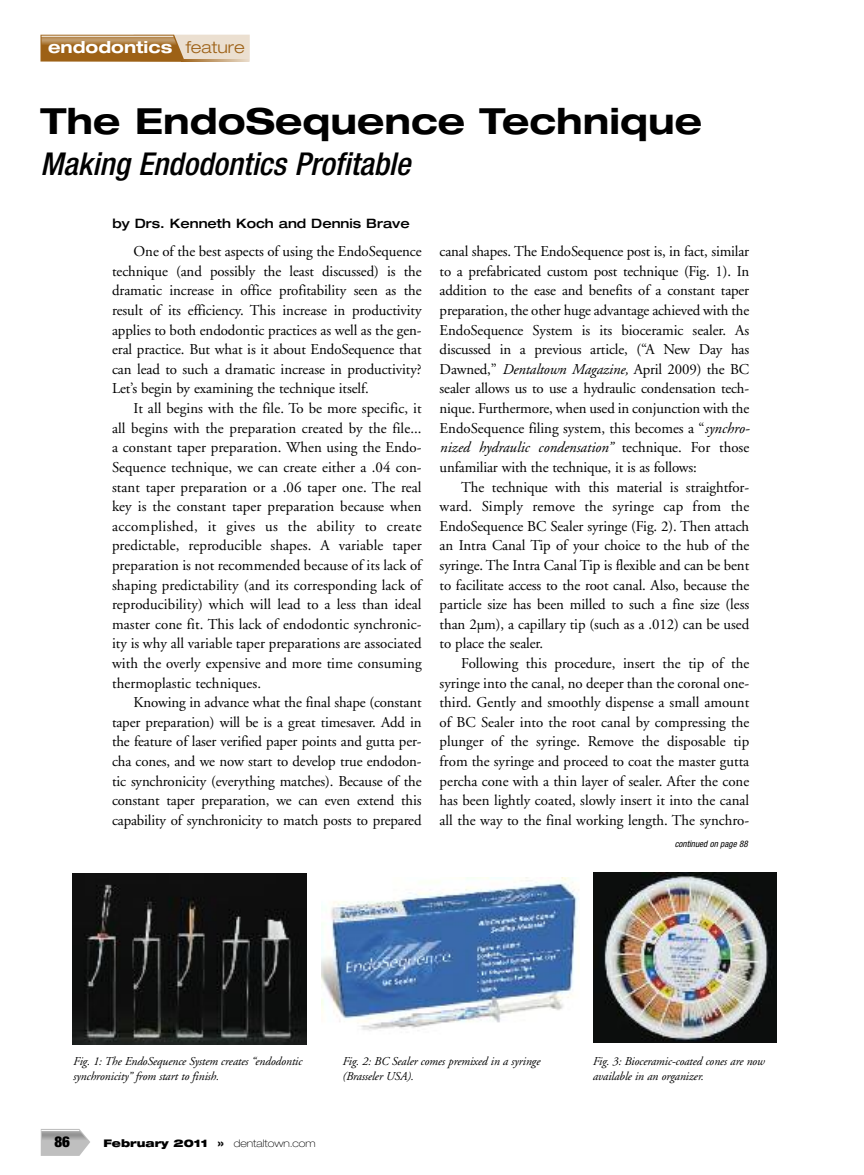
<style>
.page{position:relative;width:864px;height:1175px;background:#fff}
.page>*{position:absolute;margin:0;border:0;box-sizing:border-box;transform-origin:0 0}
.t1{font:700 expanded 36px "Helvetica Neue";color:#000}
.t2{font:italic 500 condensed 31.5px "Helvetica Neue";color:#000}
.t3{font:700 expanded 16.5px "Helvetica Neue";color:#fff}
.t4{font:15px/19.6px "Adobe Garamond";letter-spacing:-.005em;color:#000;text-align:justify}
.t5{font:900 condensed 15px "Helvetica Neue";color:#000}
.t6{font:500 expanded 12.9px "Helvetica Neue";color:#000}
.t7{font:italic 12px/14.4px "Adobe Garamond";letter-spacing:-.01em;color:#000}
.t8{font:100 expanded 10.5px "Helvetica Neue";color:#000}
.t9{font:italic condensed 9px "Helvetica Neue";color:#000}
.s1{font-weight:300;color:#9d6116}
.s2{font-style:italic}
.s3{font-weight:900}
</style>
<div class="page">
<svg style="left:40px;top:35px;width:210px;height:27px;background:#bf9968"></svg>
<img style="left:41px;top:35px;width:136px;height:11px">
<svg style="left:182px;top:59px;width:67px;height:3px"></svg>
<hr style="left:42px;top:36px;width:131px;height:1px;background:#fff">
<img style="left:73px;top:873px;width:234px;height:171px">
<img style="left:321px;top:877px;width:258px;height:154px">
<img style="left:594px;top:872px;width:182px;height:170px">
<svg style="left:41px;top:1129px;width:49px;height:26px"></svg>
<img style="left:42px;top:1130px;width:46px;height:11px">
<hr style="left:41px;top:1130px;width:38px;height:1px;background:#fff">
<p class="t3" style="left:48px;top:42px;width:198px">endodontics <span class="s1">feature</span></p>
<h1 class="t1" style="left:40px;top:108px;width:663px">The EndoSequence Technique</h1>
<h2 class="t2" style="left:40px;top:152px;width:371px">Making Endodontics Profitable</h2>
<p class="t6" style="left:112px;top:218px;width:299px">by Drs. Kenneth Koch and Dennis Brave</p>
<p class="t4" style="left:112px;top:243px;width:311px;text-indent:22px">One of the best aspects of using the EndoSequence technique (and possibly the least discussed) is the dramatic increase in office profitability seen as the result of its efficiency. This increase in productivity applies to both endodontic practices as well as the gen&shy;eral practice. But what is it about EndoSequence that can lead to such a dramatic increase in productivity?<br>Let’s begin by examining the technique itself.</p>
<p class="t4" style="left:112px;top:400px;width:311px;text-indent:22px">It all begins with the file. To be more specific, it all begins with the preparation created by the file... a constant taper preparation. When using the Endo-Sequence technique, we can create either a .04 con&shy;stant taper preparation or a .06 taper one. The real key is the constant taper preparation because when accomplished, it gives us the ability to create predictable, reproducible shapes. A variable taper preparation is not recommended because of its lack of shaping predictability (and its corresponding lack of reproducibility) which will lead to a less than ideal master cone fit. This lack of endodontic synchronic&shy;ity is why all variable taper preparations are associated with the overly expensive and more time consuming thermoplastic techniques.</p>
<p class="t4" style="left:112px;top:694px;width:311px;text-indent:22px">Knowing in advance what the final shape (constant taper preparation) will be is a great timesaver. Add in the feature of laser verified paper points and gutta per&shy;cha cones, and we now start to develop true endodon&shy;tic synchronicity (everything matches). Because of the constant taper preparation, we can even extend this capability of synchronicity to match posts to prepared</p>
<p class="t4" style="left:440px;top:243px;width:312px">canal shapes. The EndoSequence post is, in fact, similar to a prefabricated custom post technique (Fig. 1). In addition to the ease and benefits of a constant taper preparation, the other huge advantage achieved with the EndoSequence System is its bioceramic sealer. As discussed in a previous article, (“A New Day has Dawned,” <span class="s2">Dentaltown Magazine,</span> April 2009) the BC sealer allows us to use a hydraulic condensation tech&shy;nique. Furthermore, when used in conjunction with the EndoSequence filing system, this becomes a “<span class="s2">synchro&shy;nized hydraulic condensation”</span> technique. For those unfamiliar with the technique, it is as follows:</p>
<p class="t4" style="left:440px;top:478px;width:311px;text-indent:22px">The technique with this material is straightfor&shy;ward. Simply remove the syringe cap from the EndoSequence BC Sealer syringe (Fig. 2). Then attach an Intra Canal Tip of your choice to the hub of the syringe. The Intra Canal Tip is flexible and can be bent to facilitate access to the root canal. Also, because the particle size has been milled to such a fine size (less than 2µm), a capillary tip (such as a .012) can be used to place the sealer.</p>
<p class="t4" style="left:440px;top:654px;width:311px;text-indent:22px">Following this procedure, insert the tip of the syringe into the canal, no deeper than the coronal one&shy;third. Gently and smoothly dispense a small amount of BC Sealer into the root canal by compressing the plunger of the syringe. Remove the disposable tip from the syringe and proceed to coat the master gutta percha cone with a thin layer of sealer. After the cone has been lightly coated, slowly insert it into the canal all the way to the final working length. The synchro-</p>
<p class="t9" style="left:675px;top:840px;width:74px">continued on page 88</p>
<p class="t7" style="left:73px;top:1055px;width:231px">Fig. 1: The EndoSequence System creates “endodontic synchronicity” from start to finish.</p>
<p class="t7" style="left:342px;top:1055px;width:199px">Fig. 2: BC Sealer comes premixed in a syringe (Brasseler USA).</p>
<p class="t7" style="left:592px;top:1055px;width:174px">Fig. 3: Bioceramic-coated cones are now available in an organizer.</p>
<p class="t5" style="left:54px;top:1136px;width:17px">86</p>
<p class="t8" style="left:104px;top:1139px;width:213px"><span class="s3">February 2011 »</span> dentaltown.com</p>
</div>
